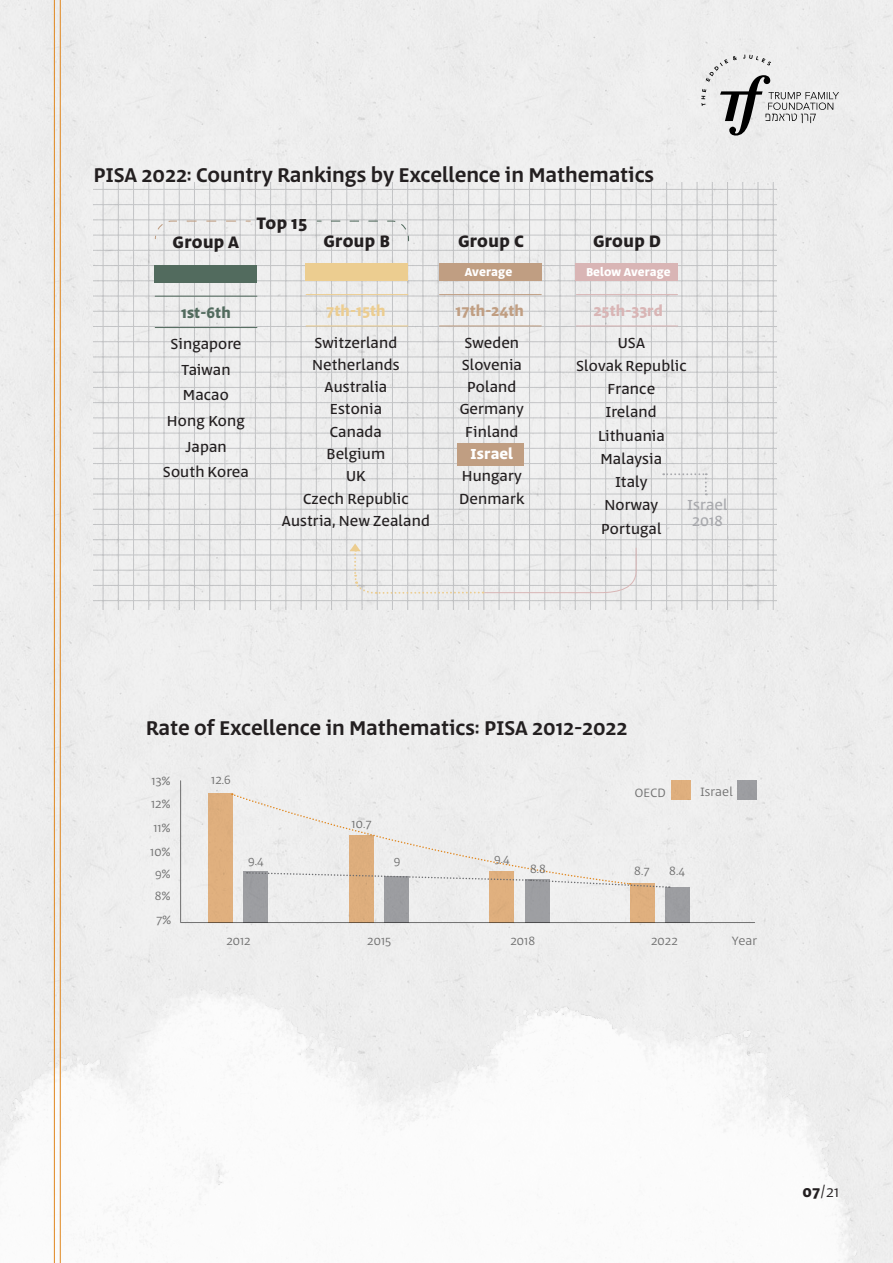
<style>
.page{position:relative;width:893px;height:1263px;background:#fff}
.page>*{position:absolute;margin:0;border:0;box-sizing:border-box;transform-origin:0 0}
.t1{font:500 22.5px "Abraham";color:#231f20}
.t2{font:700 18.75px "Abraham";letter-spacing:.02em;color:#231f20}
.t3{font:16.5px "Abraham";letter-spacing:.01em;color:#231f20}
.t4{font:16.5px "Abraham";letter-spacing:.01em;color:#a8a9ad}
.t5{font:700 16.5px "Abraham";letter-spacing:.01em;color:#c09e82}
.t6{font:700 16.5px "Abraham";letter-spacing:.01em;color:#d9b5b5}
.t7{font:700 16.5px "Abraham";letter-spacing:.01em;color:#eccd90}
.t8{font:700 16.5px "Abraham";letter-spacing:.01em;color:#526b5e}
.t9{font:700 16.5px "Abraham";letter-spacing:.01em;color:#fff}
.t10{font:300 16.5px "Abraham";color:#231f20}
.t11{font:300 13.65px "Abraham";letter-spacing:.01em;color:#707070}
.t12{font:700 13.05px "Abraham";letter-spacing:.01em;color:#fff}
.t13{font:700 12.9px "Abraham";letter-spacing:.01em;color:#fff}
.s1{font-weight:700}
</style>
<div class="page">
<div style="left:0;top:0;width:893px;height:922px;background:#eee"></div>
<img style="left:0;top:922px;width:893px;height:341px">
<svg style="left:701px;top:55px;width:138px;height:81px"></svg>
<hr style="left:54px;top:0;width:1px;height:1263px;background:#e0861d">
<hr style="left:60px;top:0;width:1px;height:1263px;background:#e0861d">
<svg style="left:94px;top:182px;width:683px;height:427px"></svg>
<div style="left:306px;top:264px;width:102px;height:17px;background:#eccd90"></div>
<svg style="left:316px;top:220px;width:94px;height:22px"></svg>
<svg style="left:154px;top:220px;width:98px;height:20px"></svg>
<div style="left:155px;top:265px;width:102px;height:18px;background:#526b5e"></div>
<hr style="left:155px;top:296px;width:102px;height:1px;background:#526b5e">
<hr style="left:155px;top:327px;width:102px;height:1px;background:#526b5e">
<hr style="left:306px;top:294px;width:102px;height:1px;background:#eccd90">
<hr style="left:306px;top:326px;width:102px;height:1px;background:#eccd90">
<div style="left:457px;top:443px;width:66px;height:23px;background:#c09e82"></div>
<div style="left:439px;top:264px;width:102px;height:17px;background:#c09e82"></div>
<hr style="left:439px;top:294px;width:102px;height:1px;background:#c09e82">
<hr style="left:439px;top:326px;width:102px;height:1px;background:#c09e82">
<svg style="left:350px;top:543px;width:287px;height:52px"></svg>
<svg style="left:663px;top:473px;width:44px;height:22px"></svg>
<div style="left:576px;top:264px;width:102px;height:17px;background:#d9b5b5"></div>
<hr style="left:576px;top:294px;width:102px;height:1px;background:#d9b5b5">
<hr style="left:576px;top:326px;width:102px;height:1px;background:#d9b5b5">
<hr style="left:181px;top:922px;width:574px;height:1px;background:#707070">
<hr style="left:180px;top:781px;width:1px;height:141px;background:#707070">
<div style="left:208px;top:793px;width:24px;height:130px;background:#dfaf7e"></div>
<div style="left:349px;top:835px;width:24px;height:88px;background:#deae7d"></div>
<div style="left:490px;top:871px;width:24px;height:52px;background:#dfaf7e"></div>
<div style="left:630px;top:883px;width:24px;height:40px;background:#e0b07e"></div>
<div style="left:244px;top:871px;width:24px;height:52px;background:#9c9da1"></div>
<div style="left:384px;top:876px;width:24px;height:47px;background:#9c9da0"></div>
<div style="left:525px;top:879px;width:24px;height:44px;background:#9e9fa2"></div>
<div style="left:666px;top:887px;width:24px;height:36px;background:#9c9da1"></div>
<svg style="left:232px;top:793px;width:438px;height:96px"></svg>
<div style="left:671px;top:780px;width:20px;height:20px;background:#dfaf7e"></div>
<div style="left:738px;top:780px;width:19px;height:20px;background:#9c9da1"></div>
<p class="t1" style="left:94px;top:159px;width:562px">PISA 2022: Country Rankings by Excellence in Mathematics</p>
<p class="t2" style="left:173px;top:231px;width:68px">Group A</p>
<p class="t2" style="left:257px;top:212px;width:52px">Top 15</p>
<p class="t2" style="left:324px;top:229px;width:68px">Group B</p>
<p class="t8" style="left:181px;top:302px;width:51px">1st-6th</p>
<p class="t3" style="left:170px;top:332px;width:72px">Singapore</p>
<p class="t3" style="left:181px;top:358px;width:51px">Taiwan</p>
<p class="t3" style="left:183px;top:384px;width:47px">Macao</p>
<p class="t3" style="left:167px;top:409px;width:79px">Hong Kong</p>
<p class="t3" style="left:185px;top:435px;width:43px">Japan</p>
<p class="t3" style="left:163px;top:460px;width:87px">South Korea</p>
<p class="t7" style="left:326px;top:301px;width:61px">7th-15th</p>
<p class="t3" style="left:314px;top:331px;width:84px">Switzerland</p>
<p class="t3" style="left:312px;top:353px;width:89px">Netherlands</p>
<p class="t3" style="left:324px;top:375px;width:64px">Australia</p>
<p class="t3" style="left:330px;top:398px;width:54px">Estonia</p>
<p class="t3" style="left:330px;top:420px;width:54px">Canada</p>
<p class="t3" style="left:327px;top:442px;width:60px">Belgium</p>
<p class="t3" style="left:346px;top:465px;width:21px">UK</p>
<p class="t3" style="left:303px;top:487px;width:107px">Czech Republic</p>
<p class="t3" style="left:282px;top:509px;width:149px">Austria, New Zealand</p>
<p class="t2" style="left:458px;top:229px;width:67px">Group C</p>
<p class="t12" style="left:465px;top:264px;width:49px">Average</p>
<p class="t5" style="left:455px;top:301px;width:70px">17th-24th</p>
<p class="t3" style="left:464px;top:331px;width:56px">Sweden</p>
<p class="t3" style="left:462px;top:353px;width:62px">Slovenia</p>
<p class="t3" style="left:467px;top:375px;width:51px">Poland</p>
<p class="t3" style="left:460px;top:398px;width:66px">Germany</p>
<p class="t3" style="left:465px;top:420px;width:55px">Finland</p>
<p class="t9" style="left:470px;top:444px;width:44px">Israel</p>
<p class="t3" style="left:462px;top:465px;width:62px">Hungary</p>
<p class="t3" style="left:459px;top:487px;width:67px">Denmark</p>
<p class="t2" style="left:593px;top:229px;width:69px">Group D</p>
<p class="t13" style="left:586px;top:264px;width:86px">Below Average</p>
<p class="t6" style="left:593px;top:301px;width:71px">25th-33rd</p>
<p class="t3" style="left:618px;top:331px;width:29px">USA</p>
<p class="t3" style="left:576px;top:354px;width:112px">Slovak Republic</p>
<p class="t3" style="left:608px;top:377px;width:49px">France</p>
<p class="t3" style="left:606px;top:401px;width:52px">Ireland</p>
<p class="t3" style="left:598px;top:424px;width:68px">Lithuania</p>
<p class="t3" style="left:601px;top:447px;width:63px">Malaysia</p>
<p class="t3" style="left:615px;top:470px;width:33px">Italy</p>
<p class="t3" style="left:604px;top:494px;width:55px">Norway</p>
<p class="t3" style="left:601px;top:517px;width:62px">Portugal</p>
<p class="t4" style="left:688px;top:493px;width:41px">Israel</p>
<p class="t4" style="left:692px;top:510px;width:32px">2018</p>
<p class="t1" style="left:146px;top:712px;width:483px">Rate of Excellence in Mathematics: PISA 2012-2022</p>
<p class="t11" style="left:211px;top:770px;width:21px">12.6</p>
<p class="t11" style="left:151px;top:771px;width:20px">13%</p>
<p class="t11" style="left:151px;top:795px;width:21px">12%</p>
<p class="t11" style="left:153px;top:818px;width:18px">11%</p>
<p class="t11" style="left:150px;top:842px;width:22px">10%</p>
<p class="t11" style="left:155px;top:864px;width:17px">9%</p>
<p class="t11" style="left:155px;top:887px;width:17px">8%</p>
<p class="t11" style="left:156px;top:911px;width:17px">7%</p>
<p class="t11" style="left:248px;top:851px;width:17px">9.4</p>
<p class="t11" style="left:226px;top:931px;width:26px">2012</p>
<p class="t11" style="left:352px;top:814px;width:22px">10.7</p>
<p class="t11" style="left:394px;top:851px;width:8px">9</p>
<p class="t11" style="left:367px;top:931px;width:25px">2015</p>
<p class="t11" style="left:494px;top:849px;width:17px">9.4</p>
<p class="t11" style="left:530px;top:859px;width:17px">8.8</p>
<p class="t11" style="left:510px;top:931px;width:26px">2018</p>
<p class="t11" style="left:635px;top:783px;width:32px">OECD</p>
<p class="t11" style="left:634px;top:862px;width:17px">8.7</p>
<p class="t11" style="left:669px;top:862px;width:17px">8.4</p>
<p class="t11" style="left:651px;top:931px;width:28px">2022</p>
<p class="t11" style="left:700px;top:783px;width:34px">Israel</p>
<p class="t11" style="left:732px;top:931px;width:27px">Year</p>
<p class="t10" style="left:802px;top:1181px;width:38px"><span class="s1">07</span>/21</p>
</div>
